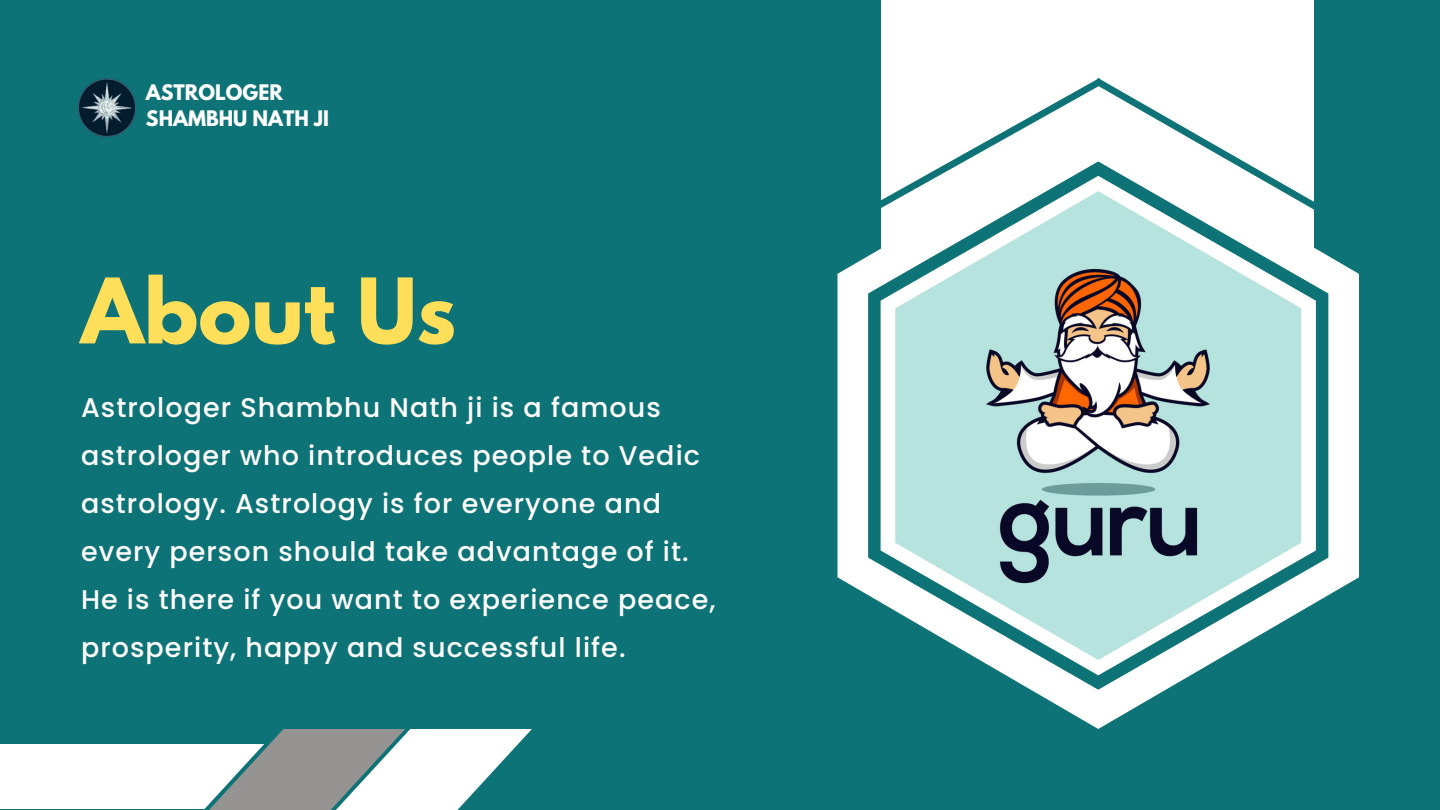
<style>
.page{position:relative;width:1440px;height:810px;background:#0d7377}
.page>*{position:absolute;margin:0;border:0;box-sizing:border-box;transform-origin:0 0}
.t1{font:700 80px "League Spartan";color:#ffde59}
.t2{font:500 27px/48px "Poppins";letter-spacing:.04em;color:#fff}
.t3{font:700 19px/26.2px "League Spartan";color:#fff}
</style>
<div class="page">
<svg style="left:838px;top:256px;width:521px;height:473px"></svg>
<div style="left:881px;top:0;width:433px;height:468px;background:#fff"></div>
<svg style="left:0;top:729px;width:532px;height:81px"></svg>
<svg style="left:868px;top:247px;width:460px;height:443px"></svg>
<svg style="left:881px;top:78px;width:433px;height:132px"></svg>
<img style="left:895px;top:191px;width:406px;height:469px">
<img style="left:78px;top:78px;width:58px;height:59px">
<p class="t3" style="left:146px;top:81px;width:184px">ASTROLOGER<br>SHAMBHU NATH JI</p>
<h1 class="t1" style="left:81px;top:271px;width:377px">About Us</h1>
<p class="t2" style="left:81px;top:384px;width:636px">Astrologer Shambhu Nath ji is a famous astrologer who introduces people to Vedic astrology. Astrology is for everyone and every person should take advantage of it.<br>He is there if you want to experience peace, prosperity, happy and successful life.</p>
</div>
